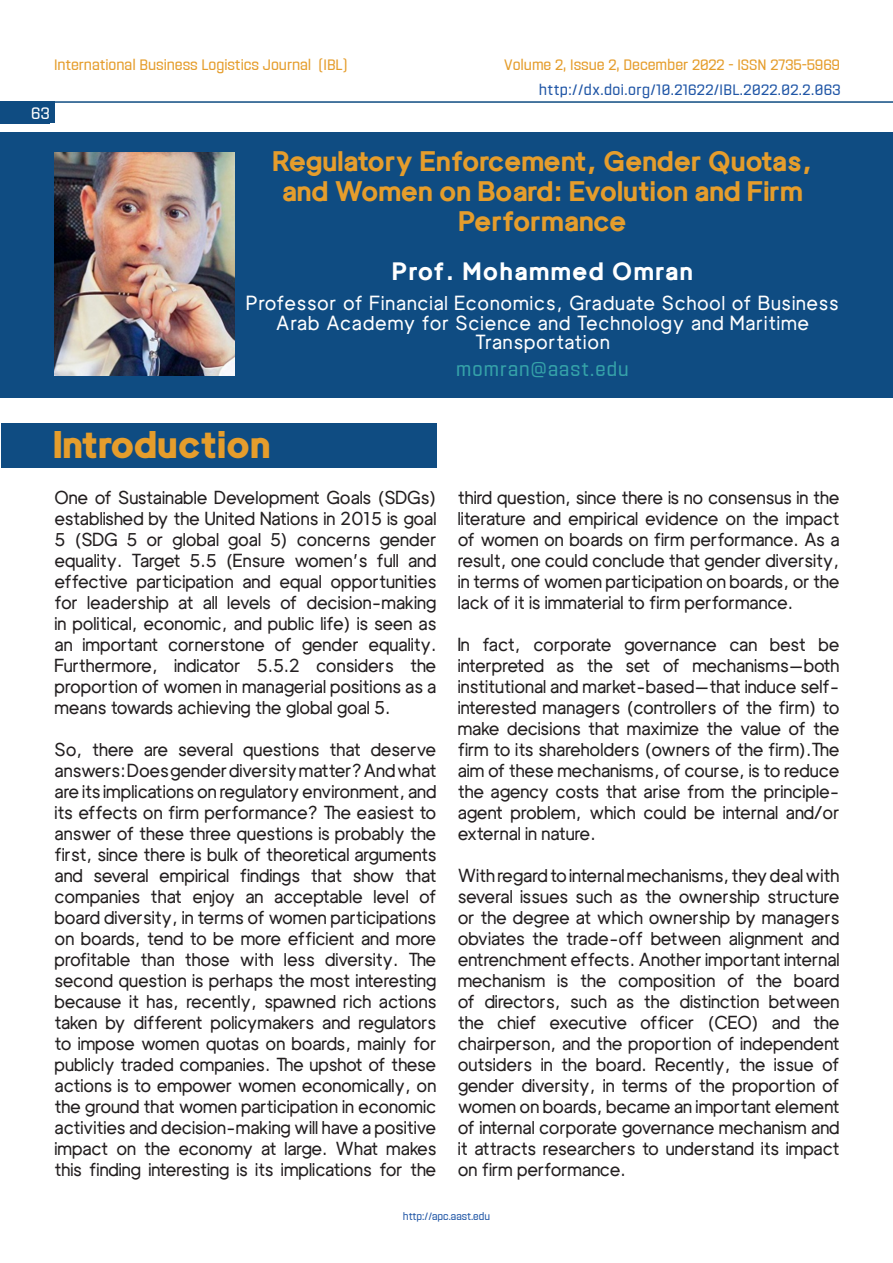
<style>
.page{position:relative;width:893px;height:1263px;background:#fff}
.page>*{position:absolute;margin:0;border:0;box-sizing:border-box;transform-origin:0 0}
.t1{font:800 36px "Luxora Grotesk";color:#e59d2c}
.t2{font:700 27px/30px "Luxora Grotesk";color:#e59d2c;text-align:center}
.t3{font:700 24px "Luxora Grotesk";letter-spacing:.06em;color:#fff}
.t4{font:19.5px/19.5px "Luxora Grotesk";letter-spacing:.05em;color:#fff;text-align:center}
.t5{font:semi-condensed 19.5px "Navine Demo";letter-spacing:.06em;color:#35a2a9}
.t6{font:18px/21px "Luxora Grotesk";color:#231f20;text-align:justify}
.t7{font:semi-condensed 16.5px "Navine Demo";color:#fff}
.t8{font:semi-condensed 15px "Navine Demo";color:#e59d2c}
.t9{font:semi-condensed 15px "Navine Demo";letter-spacing:.03em;color:#2056a6}
.t10{font:semi-condensed 10.5px "Navine Demo";color:#2056a6}
</style>
<div class="page">
<div style="left:0;top:102px;width:54px;height:21px;background:#0f4c82"></div>
<hr style="left:0;top:101px;width:893px;height:2px;background:#0f4c82">
<div style="left:1px;top:132px;width:892px;height:266px;background:#0f4c82"></div>
<div style="left:1px;top:423px;width:435px;height:45px;background:#0f4c82"></div>
<img style="left:55px;top:152px;width:179px;height:224px">
<p class="t8" style="left:54px;top:57px;width:294px">International Business Logistics Journal (IBL)</p>
<p class="t8" style="left:504px;top:57px;width:338px">Volume 2, Issue 2, December 2022 - ISSN 2735-5969</p>
<p class="t7" style="left:31px;top:104px;width:20px">63</p>
<p class="t9" style="left:539px;top:82px;width:303px">http://dx.doi.org/10.21622/IBL.2022.02.2.063</p>
<p class="t2" style="left:272px;top:145px;width:542px">Regulatory Enforcement, Gender Quotas, and Women on Board: Evolution and Firm<br>Performance</p>
<p class="t3" style="left:392px;top:256px;width:302px">Prof. Mohammed Omran</p>
<p class="t4" style="left:246px;top:293px;width:594px">Professor of Financial Economics, Graduate School of Business</p>
<p class="t4" style="left:276px;top:312px;width:535px">Arab Academy for Science and Technology and Maritime<br>Transportation</p>
<p class="t5" style="left:456px;top:359px;width:174px">momran@aast.edu</p>
<p class="t1" style="left:53px;top:420px;width:219px">Introduction</p>
<p class="t6" style="left:55px;top:486px;width:383px">One of Sustainable Development Goals (SDGs) established by the United Nations in 2015 is goal 5 (SDG 5 or global goal 5) concerns gender equality. Target 5.5 (Ensure women’s full and effective participation and equal opportunities for leadership at all levels of decision-making in political, economic, and public life) is seen as an important cornerstone of gender equality.<br>Furthermore, indicator 5.5.2 considers the proportion of women in managerial positions as a means towards achieving the global goal 5.</p>
<p class="t6" style="left:55px;top:738px;width:383px">So, there are several questions that deserve answers: Does gender diversity matter? And what are its implications on regulatory environment, and its effects on firm performance? The easiest to answer of these three questions is probably the first, since there is bulk of theoretical arguments and several empirical findings that show that companies that enjoy an acceptable level of board diversity, in terms of women participations on boards, tend to be more efficient and more profitable than those with less diversity. The second question is perhaps the most interesting because it has, recently, spawned rich actions taken by different policymakers and regulators to impose women quotas on boards, mainly for publicly traded companies. The upshot of these actions is to empower women economically, on the ground that women participation in economic activities and decision-making will have a positive impact on the economy at large. What makes this finding interesting is its implications for the</p>
<p class="t6" style="left:458px;top:486px;width:383px">third question, since there is no consensus in the literature and empirical evidence on the impact of women on boards on firm performance. As a result, one could conclude that gender diversity, in terms of women participation on boards, or the lack of it is immaterial to firm performance.</p>
<p class="t6" style="left:458px;top:633px;width:383px">In fact, corporate governance can best be interpreted as the set of mechanisms—both institutional and market-based—that induce self&shy;interested managers (controllers of the firm) to make decisions that maximize the value of the firm to its shareholders (owners of the firm).The aim of these mechanisms, of course, is to reduce the agency costs that arise from the principle&shy;agent problem, which could be internal and/or external in nature.</p>
<p class="t6" style="left:458px;top:864px;width:383px">With regard to internal mechanisms, they deal with several issues such as the ownership structure or the degree at which ownership by managers obviates the trade-off between alignment and entrenchment effects. Another important internal mechanism is the composition of the board of directors, such as the distinction between the chief executive officer (CEO) and the chairperson, and the proportion of independent outsiders in the board. Recently, the issue of gender diversity, in terms of the proportion of women on boards, became an important element of internal corporate governance mechanism and it attracts researchers to understand its impact on firm performance.</p>
<p class="t10" style="left:403px;top:1211px;width:89px">http://apc.aast.edu</p>
</div>
